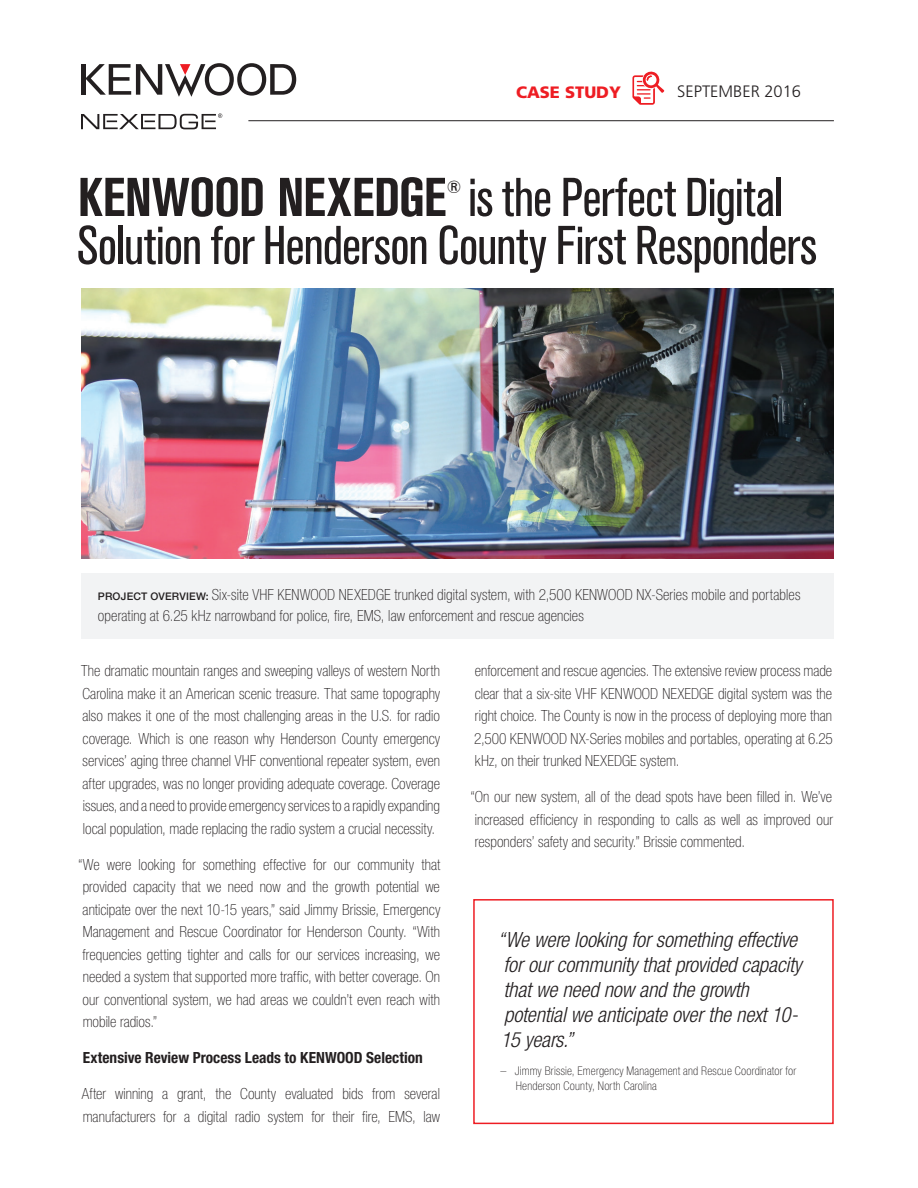
<style>
.page{position:relative;width:918px;height:1188px;background:#fff}
.page>*{position:absolute;margin:0;border:0;box-sizing:border-box;transform-origin:0 0}
.t1{font:condensed 54px "Akzidenz Grotesk BE";letter-spacing:-.015em;color:#231f20}
.t2{font:italic 300 condensed 21px/25.2px "Helvetica Neue";letter-spacing:-.005em;color:#231f20}
.t3{font:700 condensed 17.55px "Akzidenz Grotesk BE";color:#231f20}
.t4{font:300 16.5px "Frutiger";color:#231f20}
.t5{font:900 16.5px "Frutiger";color:#ee1d23}
.t6{font:100 condensed 15.3px/22.5px "Helvetica Neue";letter-spacing:.005em;color:#231f20;text-align:justify}
.t7{font:700 condensed 15.3px "Helvetica Neue";color:#231f20}
.t8{font:100 condensed 12px/14.4px "Helvetica Neue";letter-spacing:.015em;color:#231f20}
.s1{font-weight:700}
.s2{font-weight:500;font-stretch:normal;font-size:10.5px}
</style>
<div class="page">
<div style="left:81px;top:573px;width:753px;height:66px;background:#f2f3f4"></div>
<div style="left:473px;top:899px;width:361px;height:225px;border:2px solid #ee1d23"></div>
<img style="left:81px;top:288px;width:752px;height:270px">
<hr style="left:81px;top:64px;width:4px;height:31px;background:#231f20">
<svg style="left:85px;top:63px;width:211px;height:34px"></svg>
<hr style="left:248px;top:120px;width:586px;height:1px;background:#231f20">
<svg style="left:81px;top:113px;width:141px;height:16px"></svg>
<svg style="left:632px;top:71px;width:32px;height:34px"></svg>
<p class="t5" style="left:516px;top:82px;width:106px">CASE STUDY</p>
<p class="t4" style="left:677px;top:82px;width:125px">SEPTEMBER 2016</p>
<p class="t1" style="left:78px;top:167px;width:707px"><span class="s1">KENWOOD NEXEDGE</span> is the Perfect Digital</p>
<p class="t3" style="left:447px;top:176px;width:16px">®</p>
<p class="t1" style="left:77px;top:215px;width:742px">Solution for Henderson County First Responders</p>
<p class="t6" style="left:98px;top:584px;width:704px;line-height:21px"><span class="s2">PROJECT OVERVIEW:</span> Six-site VHF KENWOOD NEXEDGE trunked digital system, with 2,500 KENWOOD NX-Series mobile and portables operating at 6.25 kHz narrowband for police, fire, EMS, law enforcement and rescue agencies</p>
<p class="t6" style="left:81px;top:660px;width:361px">The dramatic mountain ranges and sweeping valleys of western North Carolina make it an American scenic treasure. That same topography also makes it one of the most challenging areas in the U.S. for radio coverage. Which is one reason why Henderson County emergency services’ aging three channel VHF conventional repeater system, even after upgrades, was no longer providing adequate coverage. Coverage issues, and a need to provide emergency services to a rapidly expanding local population, made replacing the radio system a crucial necessity.</p>
<p class="t6" style="left:78px;top:853px;width:364px">“We were looking for something effective for our community that provided capacity that we need now and the growth potential we anticipate over the next 10-15 years,” said Jimmy Brissie, Emergency Management and Rescue Coordinator for Henderson County. “With frequencies getting tighter and calls for our services increasing, we needed a system that supported more traffic, with better coverage. On our conventional system, we had areas we couldn’t even reach with mobile radios.”</p>
<p class="t7" style="left:83px;top:1049px;width:342px">Extensive Review Process Leads to KENWOOD Selection</p>
<p class="t6" style="left:82px;top:1083px;width:360px">After winning a grant, the County evaluated bids from several manufacturers for a digital radio system for their fire, EMS, law</p>
<p class="t6" style="left:474px;top:660px;width:360px">enforcement and rescue agencies. The extensive review process made clear that a six-site VHF KENWOOD NEXEDGE digital system was the right choice. The County is now in the process of deploying more than 2,500 KENWOOD NX-Series mobiles and portables, operating at 6.25 kHz, on their trunked NEXEDGE system.</p>
<p class="t6" style="left:470px;top:786px;width:364px">“On our new system, all of the dead spots have been filled in. We’ve increased efficiency in responding to calls as well as improved our responders’ safety and security.” Brissie commented.</p>
<p class="t2" style="left:498px;top:926px;width:305px">“We were looking for something effective for our community that provided capacity that we need now and the growth potential we anticipate over the next 10-<br>15 years.”</p>
<p class="t8" style="left:516px;top:1064px;width:282px;text-indent:-15px">– Jimmy Brissie, Emergency Management and Rescue Coordinator for<br>Henderson County, North Carolina</p>
</div>
